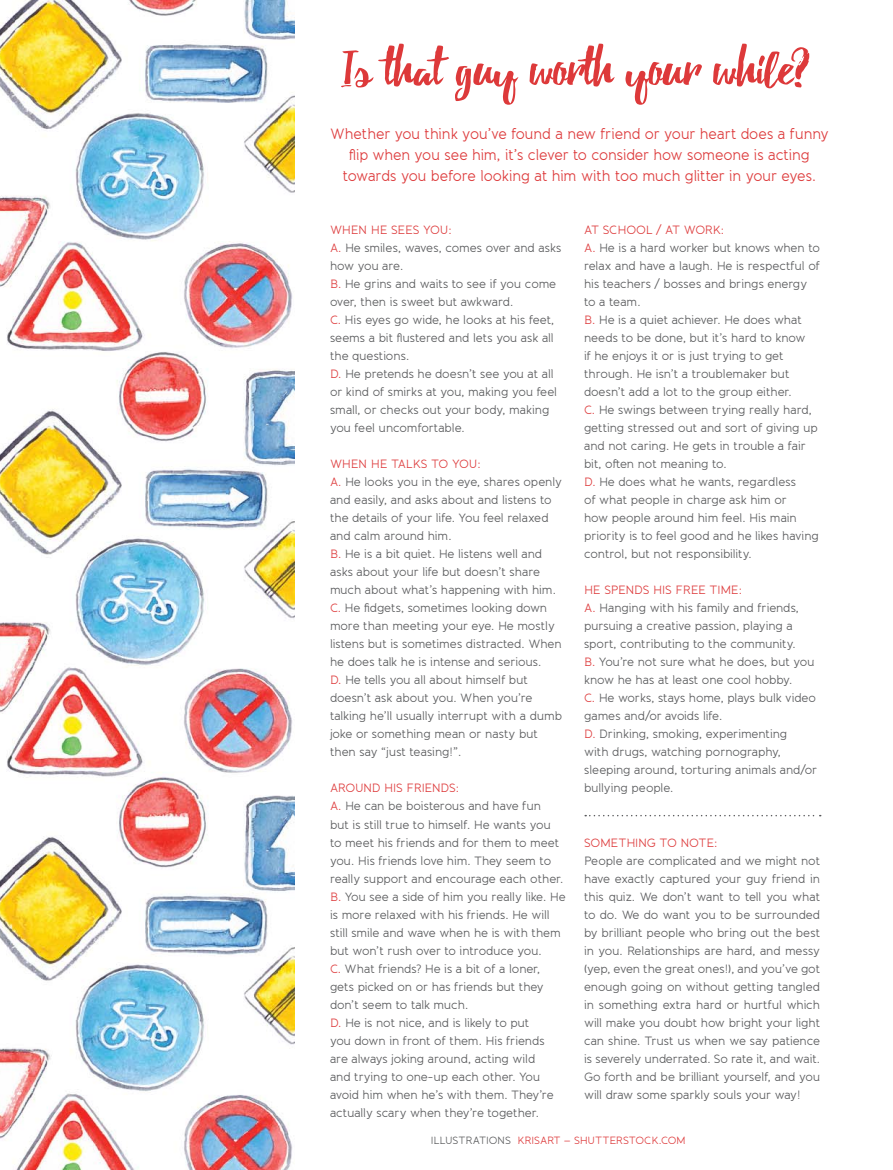
<style>
.page{position:relative;width:893px;height:1170px;background:#fff}
.page>*{position:absolute;margin:0;border:0;box-sizing:border-box;transform-origin:0 0}
.t1{font:49.5px "Debby";color:#dd393a;scale:1.16 1}
.t2{font:15px/21px "Banda";letter-spacing:-.015em;color:#dd393a;text-align:center;scale:.96 1}
.t3{font:12px/18px "Banda";letter-spacing:-.015em;color:#58595b}
.t4{font:12px "Banda";letter-spacing:-.035em;color:#dd393a}
.t5{font:10.5px "Banda";letter-spacing:-.015em;color:#dd393a}
.s1{color:#dd393a}
.s2{color:#58595b}
</style>
<div class="page">
<img style="left:0;top:0;width:294px;height:1169px">
<svg style="left:585px;top:814px;width:236px;height:2px"></svg>
<h1 class="t1" style="left:341px;top:39px;width:405px">Is that guy worth your while?</h1>
<p class="t2" style="left:330px;top:125px;width:521px">Whether you think you’ve found a new friend or your heart does a funny flip when you see him, it’s clever to consider how someone is acting towards you before looking at him with too much glitter in your eyes.</p>
<p class="t3" style="left:330px;top:222px;width:233px"><span class="s1">WHEN HE SEES YOU:<br>A.</span> He smiles, waves, comes over and asks how you are.<br><span class="s1">B.</span> He grins and waits to see if you come over, then is sweet but awkward.<br><span class="s1">C.</span> His eyes go wide, he looks at his feet, seems a bit flustered and lets you ask all the questions.<br><span class="s1">D.</span> He pretends he doesn’t see you at all or kind of smirks at you, making you feel small, or checks out your body, making you feel uncomfortable.</p>
<p class="t3" style="left:330px;top:456px;width:234px"><span class="s1">WHEN HE TALKS TO YOU:<br>A.</span> He looks you in the eye, shares openly and easily, and asks about and listens to the details of your life. You feel relaxed and calm around him.<br><span class="s1">B.</span> He is a bit quiet. He listens well and asks about your life but doesn’t share much about what’s happening with him.<br><span class="s1">C.</span> He fidgets, sometimes looking down more than meeting your eye. He mostly listens but is sometimes distracted. When he does talk he is intense and serious.<br><span class="s1">D.</span> He tells you all about himself but doesn’t ask about you. When you’re talking he’ll usually interrupt with a dumb joke or something mean or nasty but then say “just teasing!”.</p>
<p class="t3" style="left:330px;top:780px;width:237px"><span class="s1">AROUND HIS FRIENDS:<br>A.</span> He can be boisterous and have fun<br>but is still true to himself. He wants you<br>to meet his friends and for them to meet you. His friends love him. They seem to really support and encourage each other.<br><span class="s1">B.</span> You see a side of him you really like. He is more relaxed with his friends. He will still smile and wave when he is with them but won’t rush over to introduce you.<br><span class="s1">C.</span> What friends? He is a bit of a loner, gets picked on or has friends but they don’t seem to talk much.<br><span class="s1">D.</span> He is not nice, and is likely to put<br>you down in front of them. His friends<br>are always joking around, acting wild<br>and trying to one-up each other. You avoid him when he’s with them. They’re actually scary when they’re together.</p>
<p class="t3" style="left:584px;top:222px;width:237px"><span class="s1">AT SCHOOL / AT WORK:<br>A.</span> He is a hard worker but knows when to relax and have a laugh. He is respectful of his teachers / bosses and brings energy to a team.<br><span class="s1">B.</span> He is a quiet achiever. He does what needs to be done, but it’s hard to know<br>if he enjoys it or is just trying to get through. He isn’t a troublemaker but doesn’t add a lot to the group either.<br><span class="s1">C.</span> He swings between trying really hard, getting stressed out and sort of giving up and not caring. He gets in trouble a fair bit, often not meaning to.<br><span class="s1">D.</span> He does what he wants, regardless<br>of what people in charge ask him or<br>how people around him feel. His main priority is to feel good and he likes having control, but not responsibility.</p>
<p class="t3" style="left:584px;top:582px;width:235px"><span class="s1">HE SPENDS HIS FREE TIME:<br>A.</span> Hanging with his family and friends, pursuing a creative passion, playing a sport, contributing to the community.<br><span class="s1">B.</span> You’re not sure what he does, but you know he has at least one cool hobby.<br><span class="s1">C.</span> He works, stays home, plays bulk video games and/or avoids life.<br><span class="s1">D.</span> Drinking, smoking, experimenting<br>with drugs, watching pornography, sleeping around, torturing animals and/or bullying people.</p>
<p class="t4" style="left:584px;top:837px;width:135px">SOMETHING TO NOTE:</p>
<p class="t3" style="left:584px;top:852px;width:238px;text-align:justify">People are complicated and we might not have exactly captured your guy friend in this quiz. We don’t want to tell you what to do. We do want you to be surrounded by brilliant people who bring out the best in you. Relationships are hard, and messy (yep, even the great ones!), and you’ve got enough going on without getting tangled in something extra hard or hurtful which will make you doubt how bright your light can shine. Trust us when we say patience is severely underrated. So rate it, and wait.<br>Go forth and be brilliant yourself, and you will draw some sparkly souls your way!</p>
<p class="t5" style="left:431px;top:1136px;width:256px"><span class="s2">ILLUSTRATIONS</span> KRISART – SHUTTERSTOCK.COM</p>
</div>
